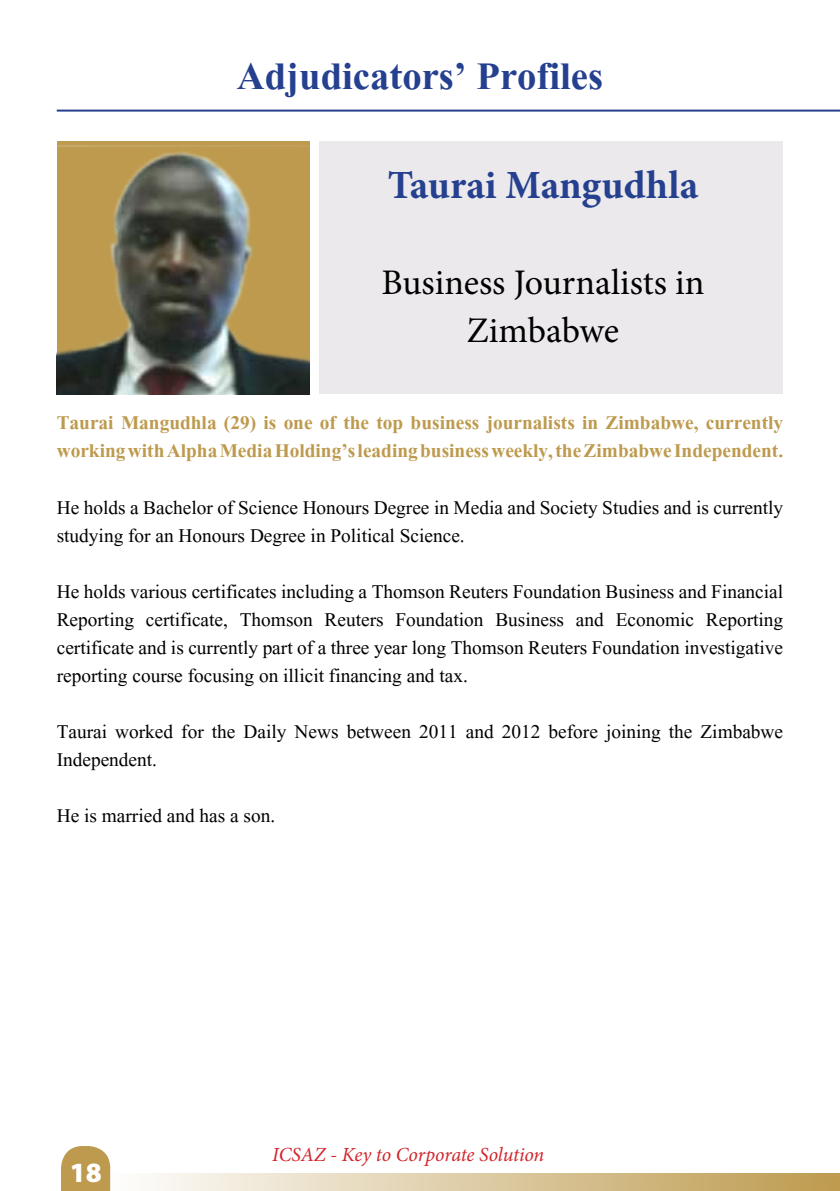
<style>
.page{position:relative;width:840px;height:1191px;background:#fff}
.page>*{position:absolute;margin:0;border:0;box-sizing:border-box;transform-origin:0 0}
.t1{font:700 48px "Aparajita";color:#25408f}
.t2{font:700 40px "Minion Pro";color:#25408f}
.t3{font:36px/48px "Minion Pro";letter-spacing:-.005em;color:#000;text-align:center}
.t4{font:900 28px "Myriad Pro";color:#fff}
.t5{font:24px/28px "Aparajita";color:#000}
.t6{font:700 24px/28px "Aparajita";color:#bd9a4d}
.t7{font:italic 20px "Minion Pro";letter-spacing:-.01em;color:#d2232a}
</style>
<div class="page">
<svg style="left:61px;top:1146px;width:49px;height:45px;background:#c2a25c"></svg>
<hr style="left:57px;top:110px;width:782px;height:2px;background:#25408f">
<div style="left:110px;top:1174px;width:729px;height:17px;background:linear-gradient(to right,#fefefd,#bd9b4e)"></div>
<img style="left:57px;top:145px;width:252px;height:249px">
<div style="left:319px;top:142px;width:463px;height:252px;background:#ebe9ec"></div>
<h1 class="t1" style="left:237px;top:47px;width:367px">Adjudicators’ Profiles</h1>
<h2 class="t2" style="left:387px;top:157px;width:312px">Taurai Mangudhla</h2>
<h3 class="t3" style="left:381px;top:259px;width:324px">Business Journalists in<br>Zimbabwe</h3>
<p class="t6" style="left:57px;top:410px;width:727px">Taurai Mangudhla (29) is one of the top business journalists in Zimbabwe, currently working with Alpha Media Holding’s leading business weekly, the Zimbabwe Independent.</p>
<p class="t5" style="left:57px;top:494px;width:727px">He holds a Bachelor of Science Honours Degree in Media and Society Studies and is currently studying for an Honours Degree in Political Science.</p>
<p class="t5" style="left:57px;top:578px;width:727px;text-align:justify">He holds various certificates including a Thomson Reuters Foundation Business and Financial Reporting certificate, Thomson Reuters Foundation Business and Economic Reporting certificate and is currently part of a three year long Thomson Reuters Foundation investigative reporting course focusing on illicit financing and tax.</p>
<p class="t5" style="left:57px;top:718px;width:727px">Taurai worked for the Daily News between 2011 and 2012 before joining the Zimbabwe<br>Independent.</p>
<p class="t5" style="left:57px;top:802px;width:220px">He is married and has a son.</p>
<p class="t4" style="left:70px;top:1153px;width:34px">18</p>
<p class="t7" style="left:272px;top:1140px;width:273px">ICSAZ - Key to Corporate Solution</p>
</div>
